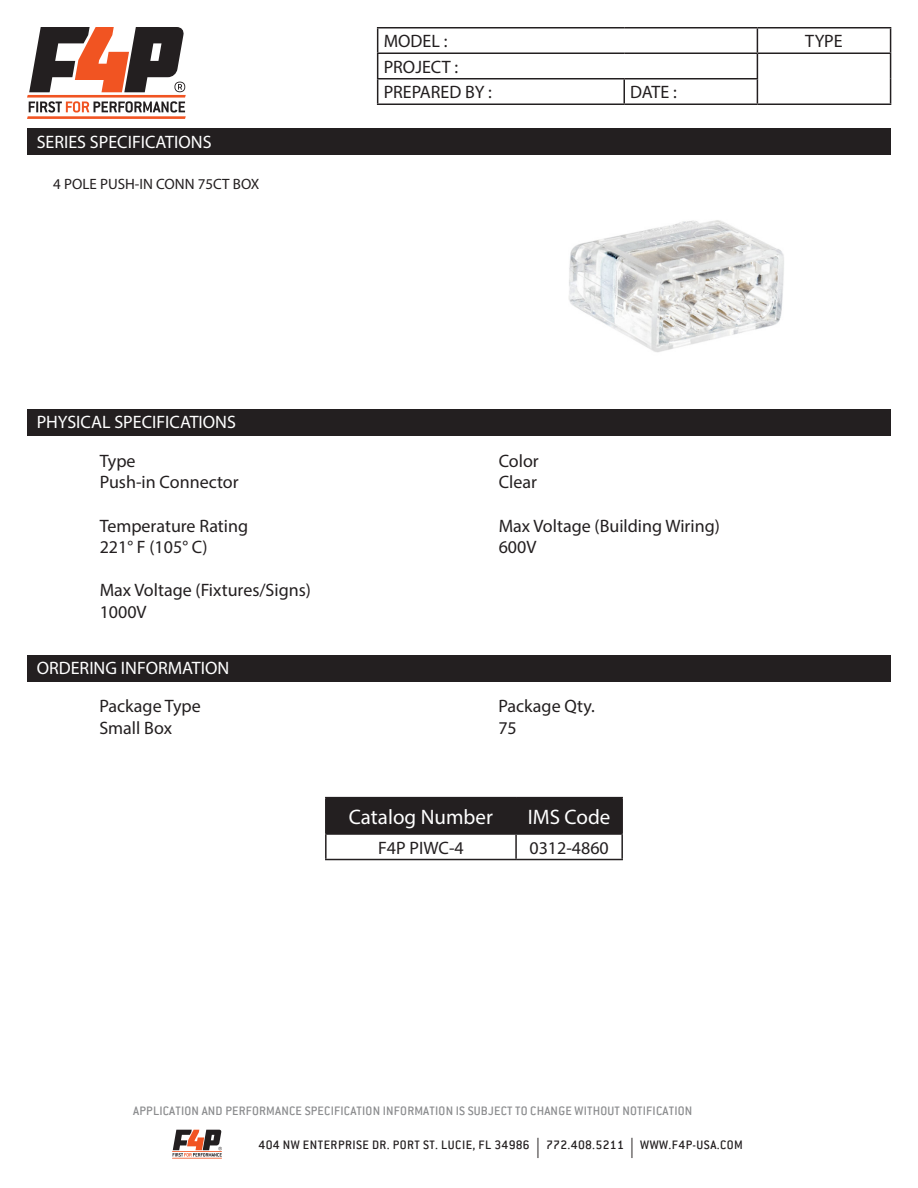
<style>
.page{position:relative;width:918px;height:1188px;background:#fff}
.page>*{position:absolute;margin:0;border:0;box-sizing:border-box;transform-origin:0 0}
.t1{font:21px "Myriad Pro";color:#fff}
.t2{font:18px/21.6px "Myriad Pro";color:#231f20}
.t3{font:18px "Myriad Pro";color:#fff}
.t4{font:15px "Myriad Pro";color:#231f20}
.t5{font:500 13.5px "Conduit ITC";letter-spacing:.015em;color:#8b8c8e}
.t6{font:500 13.5px "Conduit ITC";letter-spacing:.035em;color:#231f20}
.s1{font-family:"Myriad Pro";font-weight:400;font-size:20.25px}
</style>
<div class="page">
<svg style="left:27px;top:27px;width:159px;height:92px"></svg>
<hr style="left:172px;top:1151px;width:50px;height:1px;background:#f15422">
<hr style="left:172px;top:1158px;width:50px;height:1px;background:#f15422">
<svg style="left:173px;top:1130px;width:49px;height:27px"></svg>
<hr style="left:377px;top:27px;width:247px;height:1px;background:#231f20">
<hr style="left:624px;top:27px;width:133px;height:1px;background:#231f20">
<hr style="left:757px;top:27px;width:134px;height:1px;background:#231f20">
<hr style="left:377px;top:52px;width:247px;height:2px;background:#231f20">
<hr style="left:624px;top:52px;width:133px;height:2px;background:#231f20">
<hr style="left:757px;top:52px;width:134px;height:2px;background:#231f20">
<hr style="left:377px;top:78px;width:247px;height:2px;background:#231f20">
<svg style="left:377px;top:28px;width:1px;height:76px"></svg>
<hr style="left:624px;top:78px;width:134px;height:2px;background:#231f20">
<hr style="left:623px;top:80px;width:2px;height:24px;background:#231f20">
<svg style="left:757px;top:28px;width:1px;height:76px"></svg>
<svg style="left:890px;top:28px;width:1px;height:76px"></svg>
<hr style="left:377px;top:104px;width:247px;height:1px;background:#231f20">
<hr style="left:624px;top:104px;width:133px;height:1px;background:#231f20">
<hr style="left:757px;top:104px;width:134px;height:1px;background:#231f20">
<div style="left:27px;top:129px;width:864px;height:26px;background:#231f20"></div>
<div style="left:27px;top:410px;width:864px;height:26px;background:#231f20"></div>
<div style="left:27px;top:655px;width:864px;height:27px;background:#231f20"></div>
<div style="left:327px;top:798px;width:294px;height:35px;background:#231f20"></div>
<hr style="left:325px;top:797px;width:191px;height:1px;background:#231f20">
<hr style="left:325px;top:798px;width:2px;height:35px;background:#231f20">
<hr style="left:516px;top:797px;width:107px;height:1px;background:#231f20">
<hr style="left:515px;top:798px;width:2px;height:35px;background:#231f20">
<hr style="left:621px;top:798px;width:2px;height:35px;background:#231f20">
<hr style="left:325px;top:833px;width:191px;height:2px;background:#231f20">
<hr style="left:325px;top:835px;width:2px;height:24px;background:#231f20">
<hr style="left:516px;top:833px;width:107px;height:2px;background:#231f20">
<hr style="left:515px;top:835px;width:2px;height:24px;background:#231f20">
<hr style="left:621px;top:835px;width:2px;height:24px;background:#231f20">
<hr style="left:325px;top:859px;width:191px;height:1px;background:#231f20">
<hr style="left:516px;top:859px;width:107px;height:1px;background:#231f20">
<img style="left:568px;top:220px;width:216px;height:132px">
<p class="t3" style="left:37px;top:131px;width:176px">SERIES SPECIFICATIONS</p>
<p class="t4" style="left:53px;top:175px;width:208px">4 POLE PUSH-IN CONN 75CT BOX</p>
<p class="t2" style="left:384px;top:30px;width:65px">MODEL :</p>
<p class="t2" style="left:805px;top:30px;width:39px">TYPE</p>
<p class="t2" style="left:384px;top:54px;width:110px;line-height:25.5px">PROJECT :<br>PREPARED BY :</p>
<p class="t2" style="left:630px;top:81px;width:48px">DATE :</p>
<p class="t3" style="left:37px;top:411px;width:201px">PHYSICAL SPECIFICATIONS</p>
<p class="t2" style="left:100px;top:450px;width:140px">Type<br>Push-in Connector</p>
<p class="t2" style="left:100px;top:514px;width:150px">Temperature Rating<br>221° F (105° C)</p>
<p class="t2" style="left:100px;top:579px;width:213px">Max Voltage (Fixtures/Signs)<br>1000V</p>
<p class="t3" style="left:37px;top:657px;width:194px">ORDERING INFORMATION</p>
<p class="t2" style="left:499px;top:450px;width:42px">Color<br>Clear</p>
<p class="t2" style="left:499px;top:514px;width:223px">Max Voltage (Building Wiring)<br>600V</p>
<p class="t2" style="left:99px;top:695px;width:103px">Package Type<br>Small Box</p>
<p class="t2" style="left:498px;top:695px;width:98px">Package Qty.<br>75</p>
<p class="t1" style="left:349px;top:804px;width:146px">Catalog Number</p>
<p class="t1" style="left:528px;top:804px;width:84px">IMS Code</p>
<p class="t2" style="left:378px;top:836px;width:87px">F4P PIWC-4</p>
<p class="t2" style="left:529px;top:836px;width:81px">0312-4860</p>
<p class="t5" style="left:133px;top:1103px;width:561px">APPLICATION AND PERFORMANCE SPECIFICATION INFORMATION IS SUBJECT TO CHANGE WITHOUT NOTIFICATION</p>
<p class="t6" style="left:259px;top:1137px;width:486px">404 NW ENTERPRISE DR. PORT ST. LUCIE, FL 34986 <span class="s1">|</span> 772.408.5211 <span class="s1">|</span> WWW.F4P-USA.COM</p>
</div>
